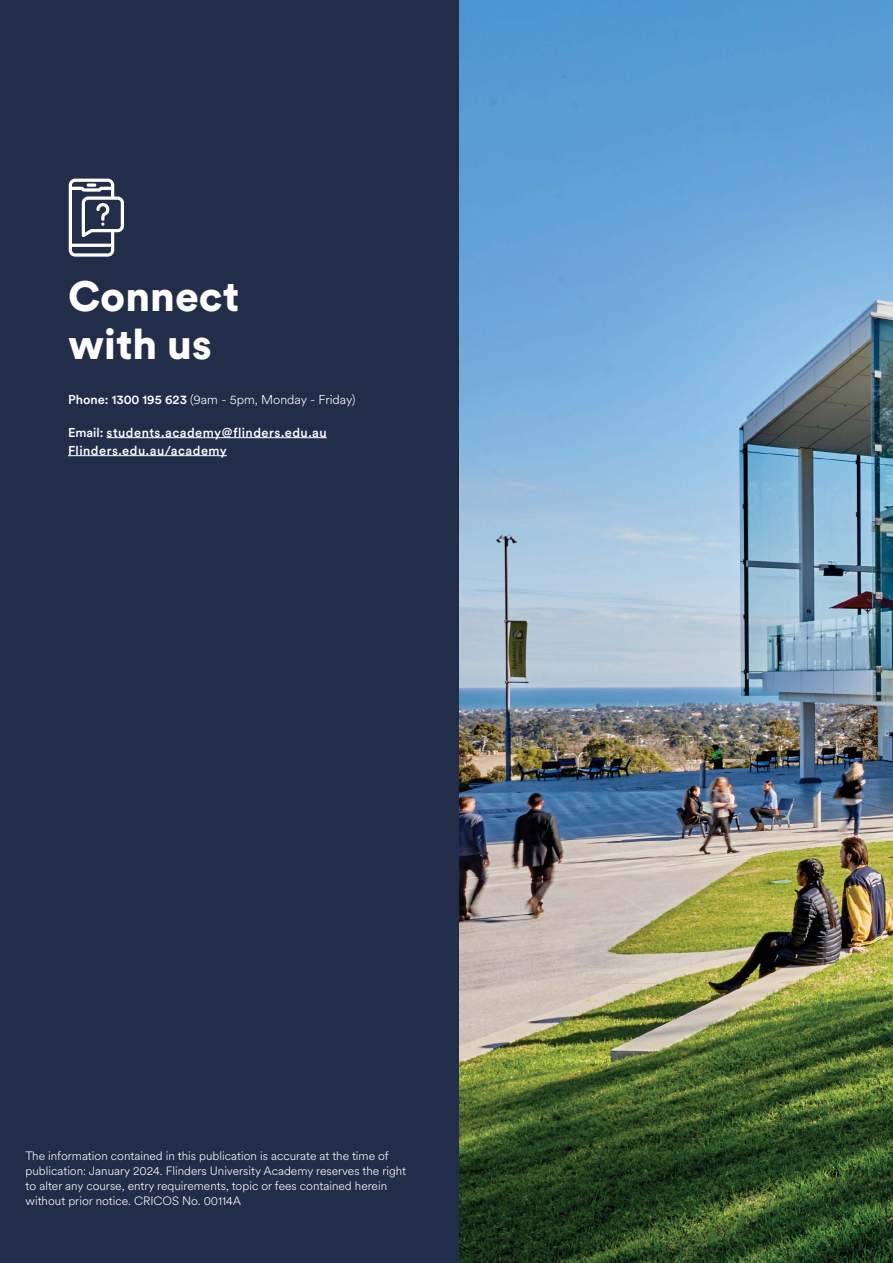
<style>
.page{position:relative;width:893px;height:1263px;background:#fff}
.page>*{position:absolute;margin:0;border:0;box-sizing:border-box;transform-origin:0 0}
.t1{font:900 42px/48px "Circular XX";color:#fff}
.t2{font:500 12.75px/18px "Circular XX";letter-spacing:.035em;color:#fff}
.t3{font:300 12.75px "Circular XX";color:#fff}
.t4{font:300 12px/15px "Circular XX";color:#fff}
.s1{font-weight:500}
</style>
<div class="page">
<div style="left:0;top:0;width:856px;height:1263px;background:#222d4a"></div>
<hr style="left:107px;top:437px;width:220px;height:1px;background:#fff">
<hr style="left:68px;top:455px;width:159px;height:1px;background:#fff">
<svg style="left:69px;top:179px;width:55px;height:78px"></svg>
<img style="left:459px;top:0;width:434px;height:1263px">
<h1 class="t1" style="left:68px;top:270px;width:173px">Connect with us</h1>
<p class="t3" style="left:68px;top:390px;width:289px"><span class="s1">Phone: 1300 195 623</span> (9am - 5pm, Monday - Friday)</p>
<p class="t2" style="left:68px;top:422px;width:260px">Email: students.academy@flinders.edu.au<br>Flinders.edu.au/academy</p>
<p class="t4" style="left:26px;top:1147px;width:382px">The information contained in this publication is accurate at the time of publication: January 2024. Flinders University Academy reserves the right to alter any course, entry requirements, topic or fees contained herein without prior notice. CRICOS No. 00114A</p>
</div>
